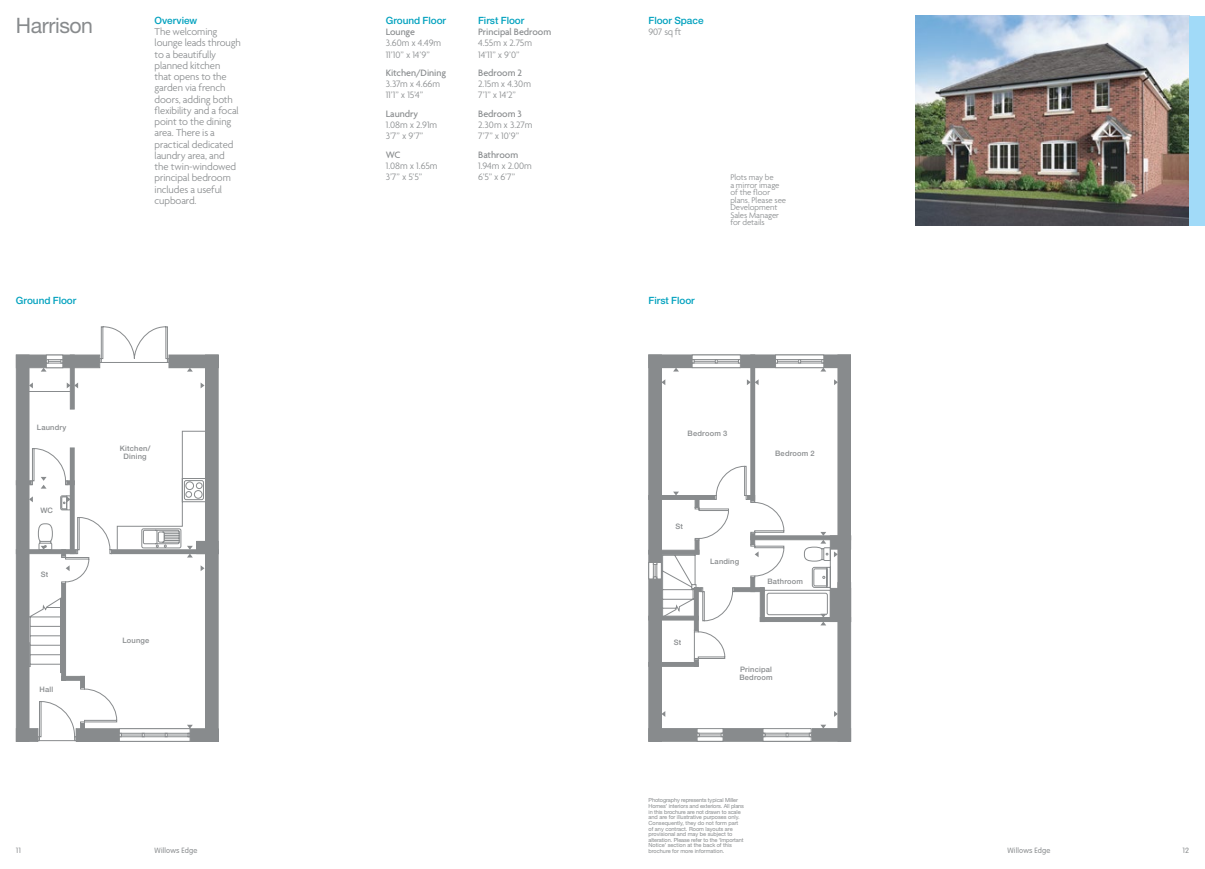
<style>
.page{position:relative;width:1205px;height:869px;background:#fff}
.page>*{position:absolute;margin:0;border:0;box-sizing:border-box;transform-origin:0 0}
.t1{font:21.25px "Helvetica Neue";letter-spacing:-.02em;color:#888b8d}
.t2{font:300 10.62px/11.2px "Agenda";letter-spacing:-.01em;color:#888b8d}
.t3{font:300 10px/11.2px "Agenda";color:#888b8d}
.t4{font:500 10px "Agenda";letter-spacing:-.005em;color:#888b8d}
.t5{font:500 10px "Helvetica Neue";letter-spacing:-.005em;color:#00a1be}
.t6{font:300 8.75px/7.5px "Agenda";letter-spacing:-.005em;color:#888b8d}
.t7{font:500 7.5px/8px "Helvetica Neue";letter-spacing:.025em;color:#888b8d;text-align:center}
.t8{font:300 7.5px "VAG Rounded";letter-spacing:.025em;color:#888b8d}
.t9{font:5.62px/5.6px "Helvetica Neue";letter-spacing:-.005em;color:#888b8d}
</style>
<div class="page">
<img style="left:915px;top:16px;width:274px;height:209px">
<div style="left:1189px;top:16px;width:16px;height:209px;background:#a1daf8"></div>
<div style="left:16px;top:354px;width:13px;height:387px;background:#888b8d"></div>
<div style="left:205px;top:355px;width:13px;height:386px;background:#888b8d"></div>
<div style="left:169px;top:354px;width:49px;height:14px;border:1px solid #888b8d"></div>
<div style="left:16px;top:354px;width:84px;height:14px;background:#888b8d;border:1px solid #888b8d"></div>
<div style="left:16px;top:728px;width:22px;height:13px;background:#888b8d"></div>
<div style="left:76px;top:728px;width:142px;height:13px;border:1px solid #888b8d"></div>
<div style="left:80px;top:723px;width:5px;height:18px;background:#888b8d"></div>
<div style="left:119px;top:728px;width:71px;height:13px;background:#edeeee"></div>
<svg style="left:28px;top:326px;width:178px;height:414px"></svg>
<svg style="left:201px;top:382px;width:3px;height:6px"></svg>
<svg style="left:187px;top:367px;width:6px;height:4px"></svg>
<svg style="left:66px;top:565px;width:4px;height:6px"></svg>
<svg style="left:201px;top:565px;width:3px;height:6px"></svg>
<svg style="left:187px;top:545px;width:6px;height:12px"></svg>
<svg style="left:119px;top:724px;width:74px;height:12px"></svg>
<svg style="left:67px;top:382px;width:11px;height:6px"></svg>
<svg style="left:29px;top:382px;width:4px;height:6px"></svg>
<svg style="left:41px;top:354px;width:22px;height:17px"></svg>
<svg style="left:67px;top:496px;width:4px;height:6px"></svg>
<svg style="left:29px;top:496px;width:4px;height:6px"></svg>
<svg style="left:41px;top:476px;width:6px;height:12px"></svg>
<svg style="left:41px;top:545px;width:6px;height:4px"></svg>
<div style="left:649px;top:355px;width:12px;height:386px;background:#888b8d"></div>
<div style="left:648px;top:354px;width:13px;height:387px;border:1px solid #888b8d"></div>
<div style="left:838px;top:355px;width:12px;height:239px;background:#888b8d"></div>
<div style="left:838px;top:354px;width:13px;height:240px;border:1px solid #888b8d"></div>
<div style="left:838px;top:582px;width:13px;height:159px;background:#888b8d"></div>
<div style="left:649px;top:355px;width:201px;height:12px;background:#888b8d"></div>
<div style="left:648px;top:354px;width:203px;height:13px;border:1px solid #888b8d"></div>
<div style="left:648px;top:728px;width:203px;height:13px;background:#888b8d"></div>
<hr style="left:648px;top:495px;width:67px;height:4px;background:#888b8d">
<hr style="left:751px;top:355px;width:4px;height:145px;background:#888b8d">
<div style="left:750px;top:354px;width:5px;height:147px;border:1px solid #888b8d"></div>
<div style="left:648px;top:549px;width:51px;height:5px;background:#888b8d"></div>
<div style="left:830px;top:535px;width:21px;height:14px;background:#888b8d"></div>
<div style="left:648px;top:615px;width:50px;height:5px;background:#888b8d"></div>
<hr style="left:648px;top:662px;width:50px;height:4px;background:#888b8d">
<svg style="left:692px;top:354px;width:49px;height:14px"></svg>
<svg style="left:648px;top:562px;width:13px;height:17px"></svg>
<svg style="left:661px;top:465px;width:177px;height:277px"></svg>
<svg style="left:834px;top:379px;width:4px;height:6px"></svg>
<svg style="left:775px;top:354px;width:51px;height:17px"></svg>
<svg style="left:755px;top:551px;width:3px;height:6px"></svg>
<svg style="left:834px;top:551px;width:4px;height:6px"></svg>
<svg style="left:820px;top:531px;width:6px;height:12px"></svg>
<svg style="left:661px;top:710px;width:4px;height:6px"></svg>
<svg style="left:834px;top:710px;width:4px;height:6px"></svg>
<svg style="left:820px;top:724px;width:6px;height:4px"></svg>
<svg style="left:820px;top:613px;width:6px;height:12px"></svg>
<svg style="left:747px;top:379px;width:11px;height:6px"></svg>
<svg style="left:661px;top:379px;width:4px;height:6px"></svg>
<svg style="left:673px;top:367px;width:6px;height:4px"></svg>
<svg style="left:673px;top:491px;width:6px;height:4px"></svg>
<h1 class="t1" style="left:16px;top:12px;width:79px">Harrison</h1>
<h3 class="t5" style="left:155px;top:14px;width:44px">Overview</h3>
<p class="t2" style="left:155px;top:26px;width:88px">The welcoming lounge leads through to a beautifully planned kitchen<br>that opens to the garden via french doors, adding both flexibility and a focal point to the dining area. There is a practical dedicated laundry area, and the twin-windowed principal bedroom includes a useful cupboard.</p>
<h3 class="t7" style="left:135px;top:131px;width:37px">Bathroom</h3>
<h3 class="t5" style="left:386px;top:14px;width:62px">Ground Floor</h3>
<h3 class="t4" style="left:386px;top:26px;width:31px">Lounge</h3>
<h3 class="t3" style="left:386px;top:37px;width:57px">3.60m x 4.49m<br>11’10” x 14’9”</h3>
<h3 class="t4" style="left:386px;top:67px;width:62px">Kitchen/Dining</h3>
<h3 class="t3" style="left:386px;top:78px;width:56px">3.37m x 4.66m<br>11’1” x 15’4”</h3>
<h3 class="t4" style="left:386px;top:107px;width:34px">Laundry</h3>
<h3 class="t3" style="left:386px;top:119px;width:53px">1.08m x 2.91m<br>3’7” x 9’7”</h3>
<h3 class="t4" style="left:386px;top:148px;width:16px">WC</h3>
<h3 class="t3" style="left:386px;top:160px;width:53px">1.08m x 1.65m<br>3’7” x 5’5”</h3>
<h3 class="t5" style="left:478px;top:14px;width:48px">First Floor</h3>
<h3 class="t4" style="left:478px;top:26px;width:75px">Principal Bedroom</h3>
<h3 class="t3" style="left:478px;top:37px;width:55px">4.55m x 2.75m<br>14’11” x 9’0”</h3>
<h3 class="t4" style="left:478px;top:67px;width:45px">Bedroom 2</h3>
<h3 class="t3" style="left:478px;top:78px;width:54px">2.15m x 4.30m<br>7’1” x 14’2”</h3>
<h3 class="t4" style="left:478px;top:107px;width:45px">Bedroom 3</h3>
<h3 class="t3" style="left:478px;top:119px;width:56px">2.30m x 3.27m<br>7’7” x 10’9”</h3>
<h3 class="t4" style="left:478px;top:148px;width:42px">Bathroom</h3>
<h3 class="t3" style="left:478px;top:160px;width:55px">1.94m x 2.00m<br>6’5” x 6’7”</h3>
<h3 class="t5" style="left:648px;top:14px;width:56px">Floor Space</h3>
<h3 class="t3" style="left:648px;top:26px;width:34px">907 sq ft</h3>
<h3 class="t6" style="left:730px;top:173px;width:57px">Plots may be<br>a mirror image of the floor plans. Please see<br>Development<br>Sales Manager for details</h3>
<h3 class="t5" style="left:16px;top:294px;width:62px">Ground Floor</h3>
<h3 class="t5" style="left:648px;top:294px;width:48px">First Floor</h3>
<h3 class="t7" style="left:37px;top:423px;width:31px">Laundry</h3>
<h3 class="t7" style="left:40px;top:506px;width:14px">WC</h3>
<h3 class="t7" style="left:41px;top:569px;width:9px">St</h3>
<h3 class="t7" style="left:39px;top:684px;width:15px">Hall</h3>
<h3 class="t7" style="left:120px;top:444px;width:32px">Kitchen/<br>Dining</h3>
<h3 class="t7" style="left:122px;top:635px;width:28px">Lounge</h3>
<h3 class="t7" style="left:687px;top:428px;width:41px">Bedroom 3</h3>
<h3 class="t7" style="left:675px;top:521px;width:9px">St</h3>
<h3 class="t7" style="left:710px;top:556px;width:31px">Landing</h3>
<h3 class="t7" style="left:674px;top:637px;width:9px">St</h3>
<h3 class="t7" style="left:775px;top:448px;width:41px">Bedroom 2</h3>
<h3 class="t7" style="left:767px;top:576px;width:37px">Bathroom</h3>
<h3 class="t7" style="left:739px;top:664px;width:35px;text-align:left">Principal<br>Bedroom</h3>
<p class="t9" style="left:648px;top:797px;width:97px">Photography represents typical Miller Homes’ interiors and exteriors. All plans in this brochure are not drawn to scale and are for illustrative purposes only.<br>Consequently, they do not form part of any contract. Room layouts are provisional and may be subject to alteration. Please refer to the ‘Important Notice’ section at the back of this brochure for more information.</p>
<h3 class="t8" style="left:155px;top:845px;width:44px">Willows Edge</h3>
<h3 class="t8" style="left:1007px;top:845px;width:44px">Willows Edge</h3>
<h3 class="t8" style="left:16px;top:845px;width:7px">11</h3>
<h3 class="t8" style="left:1182px;top:845px;width:8px">12</h3>
</div>
